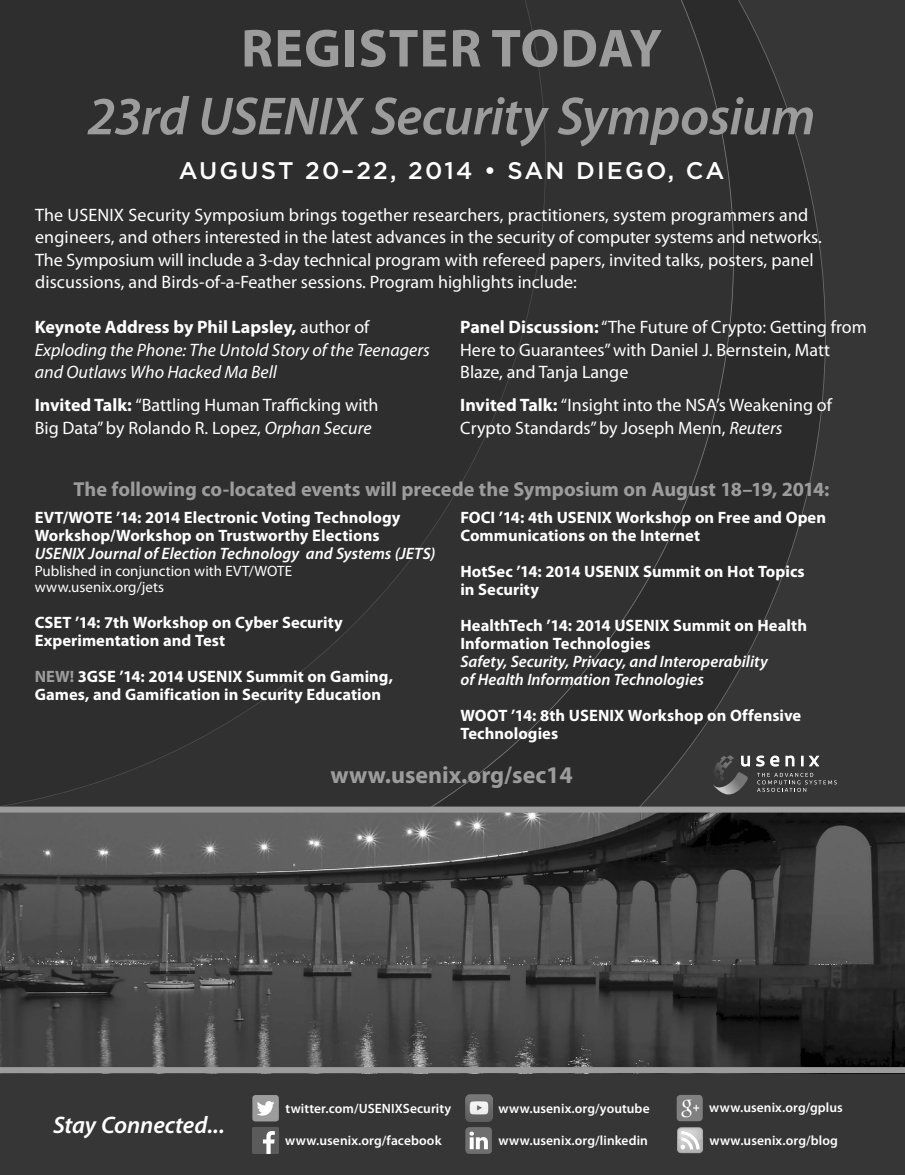
<style>
.page{position:relative;width:905px;height:1175px;background:#fff}
.page>*{position:absolute;margin:0;border:0;box-sizing:border-box;transform-origin:0 0}
.t1{font:italic 600 54px "Myriad Pro";letter-spacing:-.015em;color:#9c9c9c}
.t2{font:700 54px "Myriad Pro";letter-spacing:.02em;color:#9c9c9c}
.t3{font:500 24px "Gotham";letter-spacing:.09em;color:#fff}
.t4{font:700 24px "Myriad Pro";color:#9c9c9c}
.t5{font:italic 600 24px "Myriad Pro";letter-spacing:-.005em;color:#fff}
.t6{font:700 20.25px "Myriad Pro";letter-spacing:-.005em;color:#9c9c9c}
.t7{font:18px/22.5px "Myriad Pro";color:#fff}
.t8{font:italic 18px/22.5px "Myriad Pro";color:#fff}
.t9{font:700 16.5px/18px "Myriad Pro";color:#fff}
.t10{font:italic 600 16.5px/18px "Myriad Pro";color:#fff}
.t11{font:15px/16.5px "Myriad Pro";color:#fff}
.t12{font:600 13.5px "Myriad Pro";letter-spacing:.005em;color:#fff}
.s1{font-weight:700;font-style:normal}
.s2{font-style:normal}
.s3{font-weight:700}
.s4{font-style:italic}
.s5{font-weight:600;font-style:italic}
.s6{color:#9c9c9c}
</style>
<div class="page">
<div style="left:0;top:0;width:904px;height:1174px;background:#363636"></div>
<svg style="left:734px;top:0;width:91px;height:806px;background:#2f2f2f"></svg>
<div style="left:546px;top:0;width:188px;height:806px;background:#313131"></div>
<div style="left:0;top:0;width:546px;height:806px;background:#2e2e2e"></div>
<img style="left:0;top:812px;width:904px;height:255px">
<div style="left:0;top:806px;width:904px;height:6px;background:#9c9c9c"></div>
<div style="left:0;top:1067px;width:904px;height:6px;background:#9c9c9c"></div>
<svg style="left:712px;top:755px;width:124px;height:40px;background:#525252"></svg>
<div style="left:252px;top:1127px;width:27px;height:27px;background:#5b5b5b"></div>
<svg style="left:263px;top:1131px;width:12px;height:23px"></svg>
<svg style="left:252px;top:1095px;width:27px;height:26px"></svg>
<img style="left:465px;top:1094px;width:27px;height:27px">
<svg style="left:465px;top:1127px;width:27px;height:26px"></svg>
<svg style="left:677px;top:1127px;width:26px;height:26px"></svg>
<img style="left:676px;top:1094px;width:4px;height:26px">
<p class="t2" style="left:241px;top:18px;width:422px">REGISTER TODAY</p>
<p class="t1" style="left:87px;top:87px;width:729px">23rd USENIX Security Symposium</p>
<p class="t3" style="left:179px;top:155px;width:547px">AUGUST 20–22, 2014 • SAN DIEGO, CA</p>
<p class="t7" style="left:35px;top:204px;width:788px">The USENIX Security Symposium brings together researchers, practitioners, system programmers and engineers, and others interested in the latest advances in the security of computer systems and networks.<br>The Symposium will include a 3-day technical program with refereed papers, invited talks, posters, panel discussions, and Birds-of-a-Feather sessions. Program highlights include:</p>
<p class="t8" style="left:35px;top:316px;width:396px"><span class="s1">Keynote Address by Phil Lapsley,</span> <span class="s2">author of<br></span>Exploding the Phone: The Untold Story of the Teenagers and Outlaws Who Hacked Ma Bell</p>
<p class="t7" style="left:35px;top:394px;width:345px"><span class="s3">Invited Talk:</span> “Battling Human Trafficking with<br>Big Data” by Rolando R. Lopez, <span class="s4">Orphan Secure</span></p>
<p class="t7" style="left:460px;top:316px;width:408px"><span class="s3">Panel Discussion:</span> “The Future of Crypto: Getting from<br>Here to Guarantees” with Daniel J. Bernstein, Matt<br>Blaze, and Tanja Lange</p>
<p class="t7" style="left:460px;top:394px;width:373px"><span class="s3">Invited Talk:</span> “Insight into the NSA’s Weakening of<br>Crypto Standards” by Joseph Menn, <span class="s4">Reuters</span></p>
<p class="t6" style="left:74px;top:478px;width:757px">The following co-located events will precede the Symposium on August 18–19, 2014:</p>
<p class="t9" style="left:35px;top:509px;width:402px">EVT/WOTE ’14: 2014 Electronic Voting Technology<br>Workshop/Workshop on Trustworthy Elections<br><span class="s5">USENIX Journal of Election Technology and Systems (JETS)</span></p>
<p class="t11" style="left:35px;top:563px;width:259px">Published in conjunction with EVT/WOTE www.usenix.org/jets</p>
<p class="t9" style="left:35px;top:614px;width:309px">CSET ’14: 7th Workshop on Cyber Security<br>Experimentation and Test</p>
<p class="t9" style="left:35px;top:668px;width:360px"><span class="s6">NEW!</span> 3GSE ’14: 2014 USENIX Summit on Gaming,<br>Games, and Gamification in Security Education</p>
<p class="t9" style="left:460px;top:509px;width:367px">FOCI ’14: 4th USENIX Workshop on Free and Open<br>Communications on the Internet</p>
<p class="t9" style="left:460px;top:563px;width:346px">HotSec ’14: 2014 USENIX Summit on Hot Topics in Security</p>
<p class="t10" style="left:460px;top:617px;width:348px"><span class="s1">HealthTech ’14: 2014 USENIX Summit on Health Information Technologies<br></span>Safety, Security, Privacy, and Interoperability<br>of Health Information Technologies</p>
<p class="t9" style="left:460px;top:707px;width:342px">WOOT ’14: 8th USENIX Workshop on Offensive<br>Technologies</p>
<p class="t4" style="left:330px;top:761px;width:244px">www.usenix.org/sec14</p>
<p class="t5" style="left:53px;top:1112px;width:173px">Stay Connected...</p>
<p class="t12" style="left:709px;top:1100px;width:135px">www.usenix.org/gplus</p>
<p class="t12" style="left:285px;top:1100px;width:167px">twitter.com/USENIXSecurity</p>
<p class="t12" style="left:498px;top:1100px;width:153px">www.usenix.org/youtube</p>
<p class="t12" style="left:498px;top:1132px;width:151px">www.usenix.org/linkedin</p>
<p class="t12" style="left:709px;top:1132px;width:130px">www.usenix.org/blog</p>
<p class="t12" style="left:285px;top:1132px;width:158px">www.usenix.org/facebook</p>
</div>
